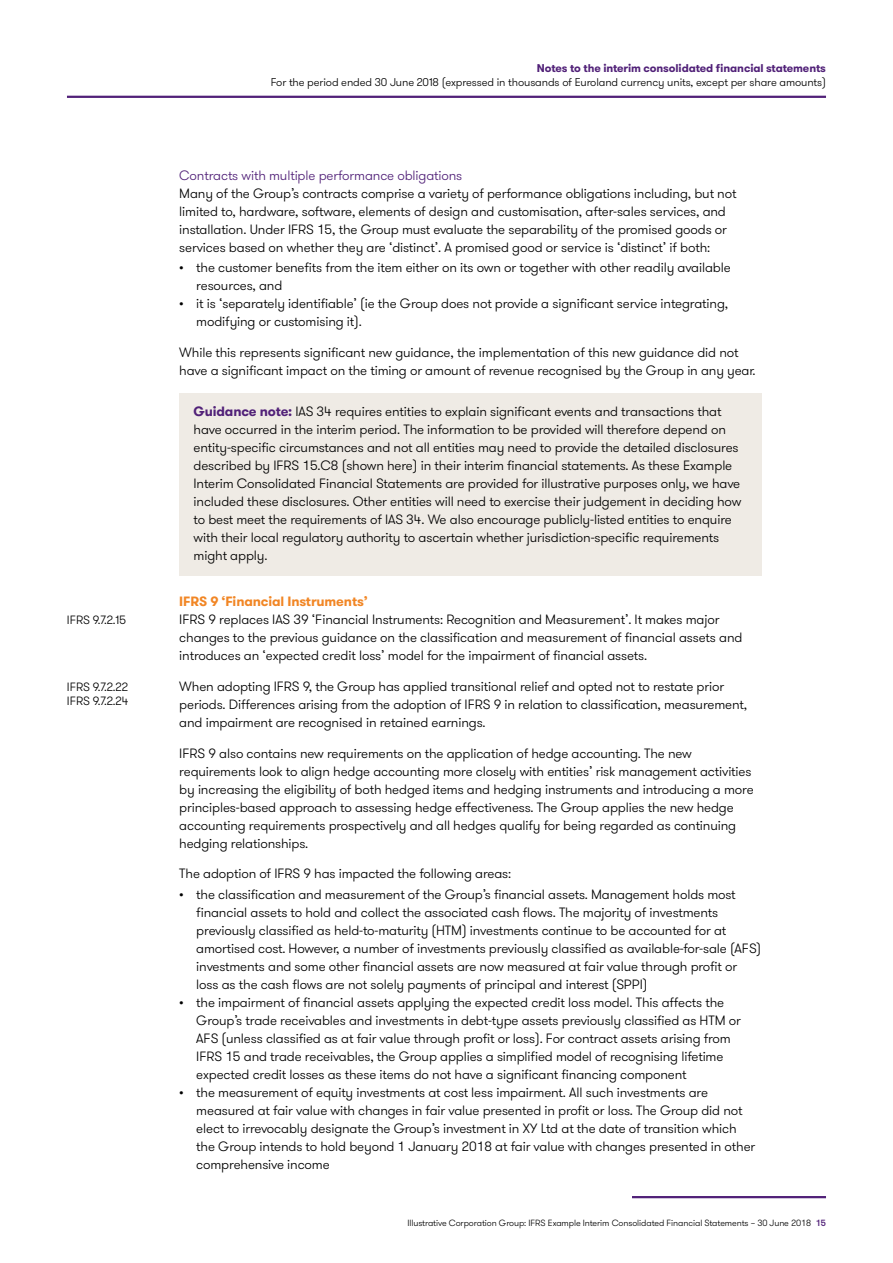
<style>
.page{position:relative;width:893px;height:1263px;background:#fff}
.page>*{position:absolute;margin:0;border:0;box-sizing:border-box;transform-origin:0 0}
.t1{font:300 13.5px/18px "GT Walsheim Pro";letter-spacing:-.01em;color:#000}
.t2{font:300 13.5px "GT Walsheim Pro";letter-spacing:-.01em;color:#512178}
.t3{font:700 13.5px "GT Walsheim Pro";letter-spacing:-.01em;color:#f18625}
.t4{font:300 12px/13.5px "GT Walsheim Pro";letter-spacing:-.01em;color:#000}
.t5{font:300 11.25px "GT Walsheim Pro";letter-spacing:-.01em;color:#000}
.t6{font:700 11.25px "GT Walsheim Pro";letter-spacing:-.01em;color:#512178}
.t7{font:300 9px "GT Walsheim Pro";letter-spacing:-.01em;color:#000}
.s1{font-weight:700;color:#512178}
.s2{font-weight:500;color:#512178}
</style>
<div class="page">
<hr style="left:632px;top:1196px;width:194px;height:2px;background:#512178">
<div style="left:179px;top:393px;width:582px;height:182px;background:#efebe5"></div>
<hr style="left:67px;top:96px;width:759px;height:2px;background:#512178">
<p class="t4" style="left:67px;top:614px;width:61px">IFRS 9.7.2.15</p>
<p class="t4" style="left:67px;top:680px;width:63px">IFRS 9.7.2.22<br>IFRS 9.7.2.24</p>
<p class="t6" style="left:537px;top:61px;width:291px">Notes to the interim consolidated financial statements</p>
<p class="t5" style="left:271px;top:75px;width:557px">For the period ended 30 June 2018 (expressed in thousands of Euroland currency units, except per share amounts)</p>
<p class="t2" style="left:179px;top:167px;width:285px">Contracts with multiple performance obligations</p>
<p class="t1" style="left:179px;top:185px;width:559px">Many of the Group’s contracts comprise a variety of performance obligations including, but not limited to, hardware, software, elements of design and customisation, after-sales services, and installation. Under IFRS 15, the Group must evaluate the separability of the promised goods or services based on whether they are ‘distinct’. A promised good or service is ‘distinct’ if both:</p>
<p class="t1" style="left:196px;top:259px;width:536px;text-indent:-17px">• the customer benefits from the item either on its own or together with other readily available resources, and</p>
<p class="t1" style="left:196px;top:295px;width:533px;text-indent:-17px">• it is ‘separately identifiable’ (ie the Group does not provide a significant service integrating, modifying or customising it).</p>
<p class="t1" style="left:179px;top:344px;width:578px">While this represents significant new guidance, the implementation of this new guidance did not have a significant impact on the timing or amount of revenue recognised by the Group in any year.</p>
<p class="t1" style="left:194px;top:403px;width:549px"><span class="s1">Guidance note:</span> IAS 34 requires entities to explain significant events and transactions that have occurred in the interim period. The information to be provided will therefore depend on entity-specific circumstances and not all entities may need to provide the detailed disclosures described by IFRS 15.C8 (shown here) in their interim financial statements. As these Example Interim Consolidated Financial Statements are provided for illustrative purposes only, we have included these disclosures. Other entities will need to exercise their judgement in deciding how to best meet the requirements of IAS 34. We also encourage publicly-listed entities to enquire with their local regulatory authority to ascertain whether jurisdiction-specific requirements might apply.</p>
<p class="t3" style="left:179px;top:593px;width:190px">IFRS 9 ‘Financial Instruments’</p>
<p class="t1" style="left:179px;top:611px;width:565px">IFRS 9 replaces IAS 39 ‘Financial Instruments: Recognition and Measurement’. It makes major changes to the previous guidance on the classification and measurement of financial assets and introduces an ‘expected credit loss’ model for the impairment of financial assets.</p>
<p class="t1" style="left:179px;top:677px;width:569px">When adopting IFRS 9, the Group has applied transitional relief and opted not to restate prior periods. Differences arising from the adoption of IFRS 9 in relation to classification, measurement, and impairment are recognised in retained earnings.</p>
<p class="t1" style="left:179px;top:744px;width:576px">IFRS 9 also contains new requirements on the application of hedge accounting. The new requirements look to align hedge accounting more closely with entities’ risk management activities by increasing the eligibility of both hedged items and hedging instruments and introducing a more principles-based approach to assessing hedge effectiveness. The Group applies the new hedge accounting requirements prospectively and all hedges qualify for being regarded as continuing hedging relationships.</p>
<p class="t1" style="left:179px;top:865px;width:333px">The adoption of IFRS 9 has impacted the following areas:</p>
<p class="t1" style="left:196px;top:885px;width:566px;text-indent:-17px">• the classification and measurement of the Group’s financial assets. Management holds most financial assets to hold and collect the associated cash flows. The majority of investments previously classified as held-to-maturity (HTM) investments continue to be accounted for at amortised cost. However, a number of investments previously classified as available-for-sale (AFS) investments and some other financial assets are now measured at fair value through profit or loss as the cash flows are not solely payments of principal and interest (SPPI)</p>
<p class="t1" style="left:196px;top:993px;width:546px;text-indent:-17px">• the impairment of financial assets applying the expected credit loss model. This affects the Group’s trade receivables and investments in debt-type assets previously classified as HTM or AFS (unless classified as at fair value through profit or loss). For contract assets arising from IFRS 15 and trade receivables, the Group applies a simplified model of recognising lifetime expected credit losses as these items do not have a significant financing component</p>
<p class="t1" style="left:196px;top:1083px;width:560px;text-indent:-17px">• the measurement of equity investments at cost less impairment. All such investments are measured at fair value with changes in fair value presented in profit or loss. The Group did not elect to irrevocably designate the Group’s investment in XY Ltd at the date of transition which the Group intends to hold beyond 1 January 2018 at fair value with changes presented in other comprehensive income</p>
<p class="t7" style="left:407px;top:1217px;width:420px">Illustrative Corporation Group: IFRS Example Interim Consolidated Financial Statements – 30 June 2018 <span class="s2">15</span></p>
</div>
